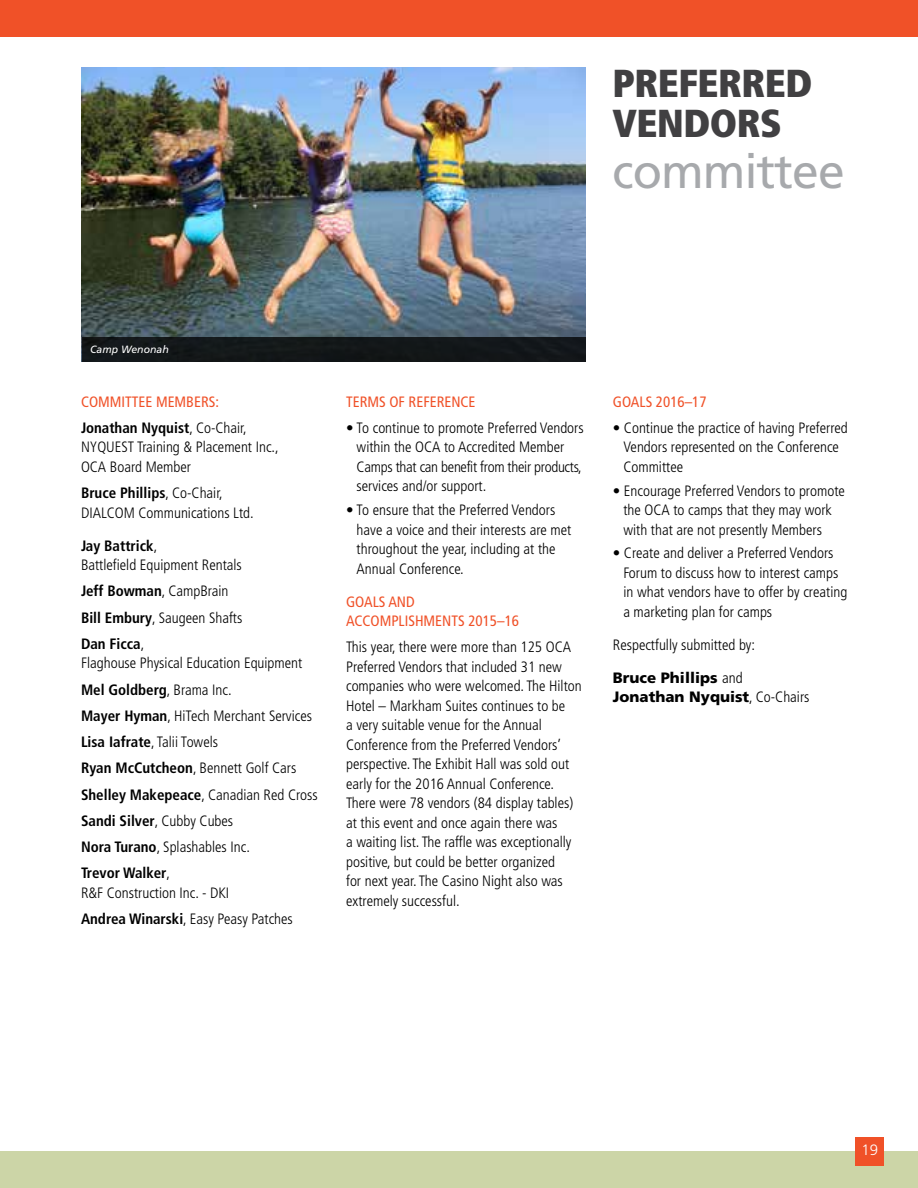
<style>
.page{position:relative;width:918px;height:1188px;background:#fff}
.page>*{position:absolute;margin:0;border:0;box-sizing:border-box;transform-origin:0 0}
.t1{font:48px "Frutiger LT Std";letter-spacing:-.02em;color:#a7a9ac}
.t2{font:900 condensed 39px/40.5px "Frutiger LT Std";letter-spacing:-.01em;color:#414042}
.t3{font:300 condensed 15px/19.5px "Frutiger";color:#000}
.t4{font:700 condensed 15px/26.2px "Frutiger";color:#000}
.t5{font:condensed 15px/19.5px "Frutiger";color:#f05128}
.t6{font:900 15px/19.5px "Frutiger";color:#000}
.t7{font:300 15px "Frutiger";color:#fff}
.t8{font:italic 10.5px "Frutiger";color:#fff}
.s1{font-weight:400;color:#f05128}
.s2{font-weight:300}
.s3{font-weight:700}
.s4{font-weight:300;font-stretch:condensed}
</style>
<div class="page">
<div style="left:0;top:0;width:918px;height:37px;background:#f05128"></div>
<div style="left:0;top:1151px;width:918px;height:37px;background:#ccd5a7"></div>
<div style="left:856px;top:1137px;width:28px;height:29px;background:#f05128"></div>
<img style="left:82px;top:68px;width:504px;height:270px">
<div style="left:82px;top:338px;width:504px;height:24px;background:#131719"></div>
<h2 class="t2" style="left:612px;top:63px;width:201px">PREFERRED<br>VENDORS</h2>
<h1 class="t1" style="left:612px;top:143px;width:234px">committee</h1>
<p class="t8" style="left:90px;top:343px;width:80px">Camp Wenonah</p>
<p class="t4" style="left:81px;top:388px;width:167px;text-indent:75px"><span class="s1">MEMBERS:<br></span>Jonathan Nyquist<span class="s2">, Co-Chair,</span></p>
<p class="t3" style="left:81px;top:438px;width:199px">NYQUEST Training &amp; Placement Inc.,<br>OCA Board Member</p>
<p class="t3" style="left:81px;top:483px;width:174px"><span class="s3">Bruce Phillips</span>, Co-Chair,<br>DIALCOM Communications Ltd.</p>
<p class="t3" style="left:81px;top:536px;width:162px"><span class="s3">Jay Battrick</span>,<br>Battlefield Equipment Rentals</p>
<p class="t4" style="left:81px;top:578px;width:163px">Jeff Bowman<span class="s2">, CampBrain<br></span>Bill Embury<span class="s2">, Saugeen Shafts<br></span>Dan Ficca<span class="s2">,</span></p>
<p class="t3" style="left:81px;top:650px;width:238px;line-height:26.2px">Flaghouse Physical Education Equipment<br><span class="s3">Mel Goldberg</span>, Brama Inc.<br><span class="s3">Mayer Hyman</span>, H iTech Merchant Services<br><span class="s3">Lisa Iafrate</span>, Talii Towels<br><span class="s3">Ryan McCutcheon</span>, Bennett Golf Cars<br><span class="s3">Shelley Makepeace</span>, Canadian Red Cross<br><span class="s3">Sandi Silver</span>, Cubby Cubes<br><span class="s3">Nora Turano</span>, Splashables Inc.<br><span class="s3">Trevor Walker</span>,</p>
<p class="t3" style="left:81px;top:880px;width:213px;line-height:26.2px">R&amp;F Construction Inc. - DKI<br><span class="s3">Andrea Winarski</span>, Easy Peasy Patches</p>
<p class="t5" style="left:81px;top:392px;width:48px">COMMITTEE</p>
<p class="t5" style="left:346px;top:392px;width:71px">TERMS OF REFEREN</p>
<p class="t5" style="left:461px;top:392px;width:15px">CE</p>
<p class="t3" style="left:357px;top:418px;width:229px;text-indent:-10px">• To continue to promote Preferred Vendors within the OCA to Accredited Member Camps that can benefit from their products, services and/or support.</p>
<p class="t3" style="left:357px;top:500px;width:216px;text-indent:-10px">• To ensure that the Preferred Vendors have a voice and their interests are met throughout the year, including at the Annual Conference.</p>
<p class="t5" style="left:346px;top:592px;width:98px">GOALS AND<br>ACCOMPLISHMENTS</p>
<p class="t5" style="left:468px;top:611px;width:52px">2015–16</p>
<p class="t3" style="left:346px;top:638px;width:237px">This year, there were more than 125 OCA Preferred Vendors that included 31 new companies who were welcomed. The H ilton H otel – Markham Suites continues to be<br>a very suitable venue for the Annual Conference from the Preferred Vendors’ perspective. The Exhibit H all was sold out early for the 2016 Annual Conference.<br>There were 78 vendors (84 display tables) at this event and once again there was<br>a waiting list. The raffle was exceptionally positive, but could be better organized<br>for next year. The Casino Night also was extremely successful.</p>
<p class="t5" style="left:613px;top:392px;width:95px">GOALS 2016–17</p>
<p class="t3" style="left:623px;top:418px;width:226px;text-indent:-11px">• Continue the practice of having Preferred<br>Vendors represented on the Conference<br>Committee</p>
<p class="t3" style="left:623px;top:481px;width:223px;text-indent:-11px">• Encourage Preferred Vendors to promote the OCA to camps that they may work with that are not presently Members</p>
<p class="t3" style="left:623px;top:544px;width:225px;text-indent:-11px">• Create and deliver a Preferred Vendors Forum to discuss how to interest camps in what vendors have to offer by creating a marketing plan for camps</p>
<p class="t3" style="left:613px;top:635px;width:144px">Respectfully submitted by:</p>
<p class="t6" style="left:613px;top:668px;width:198px">Bruce Phillips <span class="s4">and<br></span>Jonathan Nyquist<span class="s4">, Co-Chairs</span></p>
<p class="t7" style="left:862px;top:1142px;width:18px">19</p>
</div>
